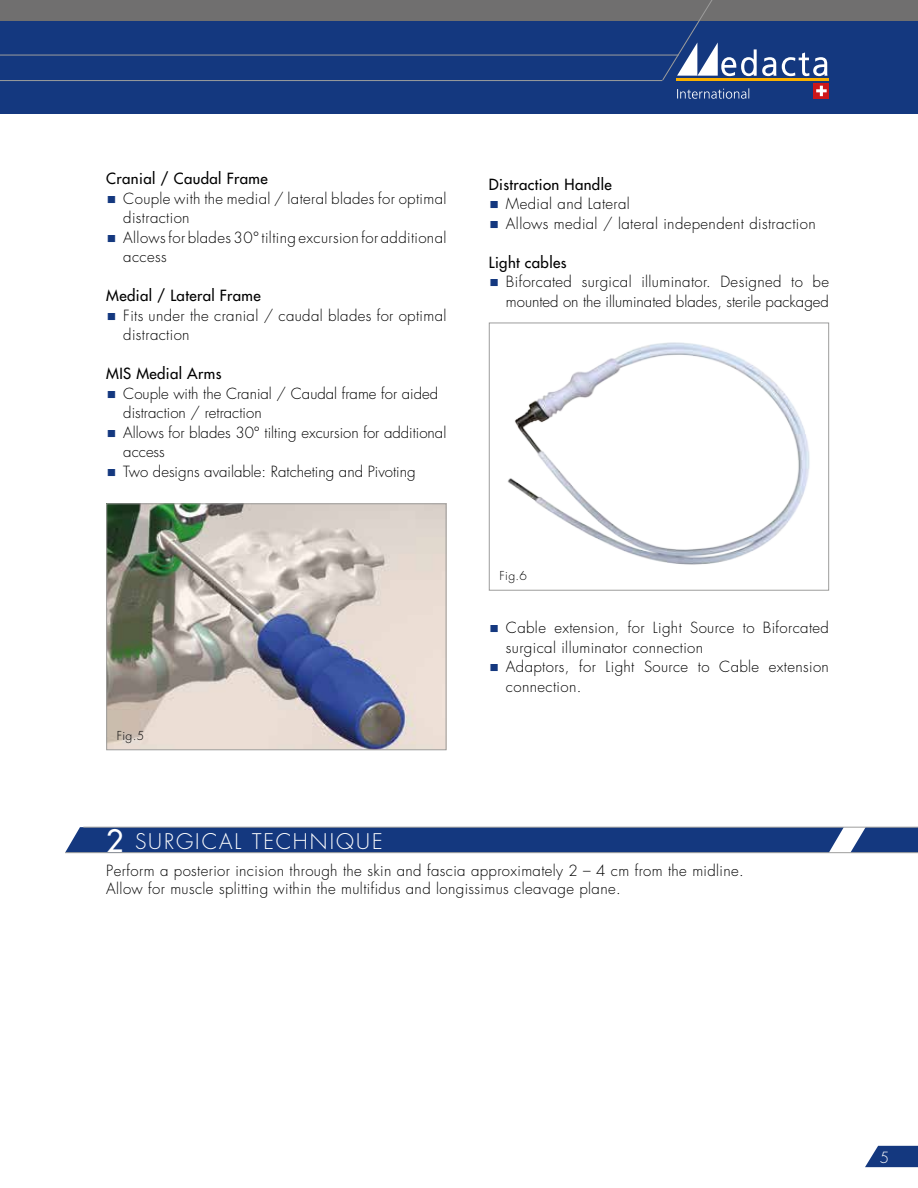
<style>
.page{position:relative;width:918px;height:1188px;background:#fff}
.page>*{position:absolute;margin:0;border:0;box-sizing:border-box;transform-origin:0 0}
.t1{font:300 21px "Futura Std";letter-spacing:.095em;color:#fff}
.t2{font:300 15px/19.5px "Futura Std";letter-spacing:.025em;color:#000}
.t3{font:300 15px/19.5px "Futura Std";color:#000}
.t4{font:500 15px "Futura Std";letter-spacing:.025em;color:#000}
.t5{font:300 15px "Futura Std";color:#fff}
.t6{font:300 12px "Futura Std";letter-spacing:.025em;color:#000}
.s1{font-weight:500;font-size:30px}
</style>
<div class="page">
<svg style="left:865px;top:1146px;width:53px;height:21px"></svg>
<div style="left:0;top:20px;width:918px;height:93px;background:#14387f"></div>
<div style="left:0;top:0;width:918px;height:20px;background:#706f6f"></div>
<hr style="left:676px;top:79px;width:153px;height:2px;background:#f9b000">
<svg style="left:782px;top:52px;width:45px;height:24px"></svg>
<div style="left:814px;top:83px;width:15px;height:15px;background:#cd171a"></div>
<svg style="left:816px;top:86px;width:11px;height:10px"></svg>
<svg style="left:677px;top:88px;width:72px;height:11px"></svg>
<hr style="left:0;top:55px;width:679px;height:1px;background:#9d9d9c">
<hr style="left:0;top:80px;width:662px;height:1px;background:#9d9d9c">
<svg style="left:662px;top:0;width:114px;height:81px"></svg>
<img style="left:108px;top:505px;width:336px;height:243px">
<div style="left:106px;top:503px;width:340px;height:247px;border:1px solid #9d9d9c"></div>
<img style="left:507px;top:342px;width:303px;height:223px">
<div style="left:489px;top:323px;width:340px;height:268px;border:1px solid #9d9d9c"></div>
<div style="left:65px;top:827px;width:779px;height:25px;background:#14387f"></div>
<svg style="left:851px;top:828px;width:67px;height:24px"></svg>
<hr style="left:83px;top:827px;width:835px;height:1px;background:#9d9d9c">
<hr style="left:65px;top:852px;width:853px;height:1px;background:#9d9d9c">
<p class="t4" style="left:106px;top:169px;width:163px">Cranial / Caudal Frame</p>
<p class="t2" style="left:123px;top:189px;width:325px">Couple with the medial / lateral blades for optimal distraction<br>Allows for blades 30° tilting excursion for additional access</p>
<p class="t4" style="left:106px;top:286px;width:156px">Medial / Lateral Frame</p>
<p class="t2" style="left:123px;top:306px;width:325px">Fits under the cranial / caudal blades for optimal distraction</p>
<p class="t4" style="left:106px;top:364px;width:117px">MIS Medial Arms</p>
<p class="t3" style="left:123px;top:384px;width:325px">Couple with the Cranial / Caudal frame for aided distraction / retraction<br>Allows for blades 30° tilting excursion for additional access<br>Two designs available: Ratcheting and Pivoting</p>
<p class="t6" style="left:117px;top:728px;width:29px">Fig.5</p>
<h1 class="t1" style="left:106px;top:828px;width:278px"><span class="s1">2</span> SURGICAL TECHNIQUE</h1>
<p class="t4" style="left:489px;top:175px;width:124px">Distraction Handle</p>
<p class="t2" style="left:506px;top:195px;width:311px">Medial and Lateral<br>Allows medial / lateral independent distraction</p>
<p class="t4" style="left:489px;top:253px;width:79px">Light cables</p>
<p class="t3" style="left:506px;top:273px;width:324px">Biforcated surgical illuminator. Designed to be mounted on the illuminated blades, sterile packaged</p>
<p class="t6" style="left:500px;top:568px;width:29px">Fig.6</p>
<p class="t2" style="left:506px;top:619px;width:325px">Cable extension, for Light Source to Biforcated surgical illuminator connection<br>Adaptors, for Light Source to Cable extension connection.</p>
<p class="t2" style="left:106px;top:862px;width:639px;line-height:18px">Perform a posterior incision through the skin and fascia approximately 2 – 4 cm from the midline.<br>Allow for muscle splitting within the multifidus and longissimus cleavage plane.</p>
<p class="t5" style="left:880px;top:1148px;width:11px">5</p>
</div>
